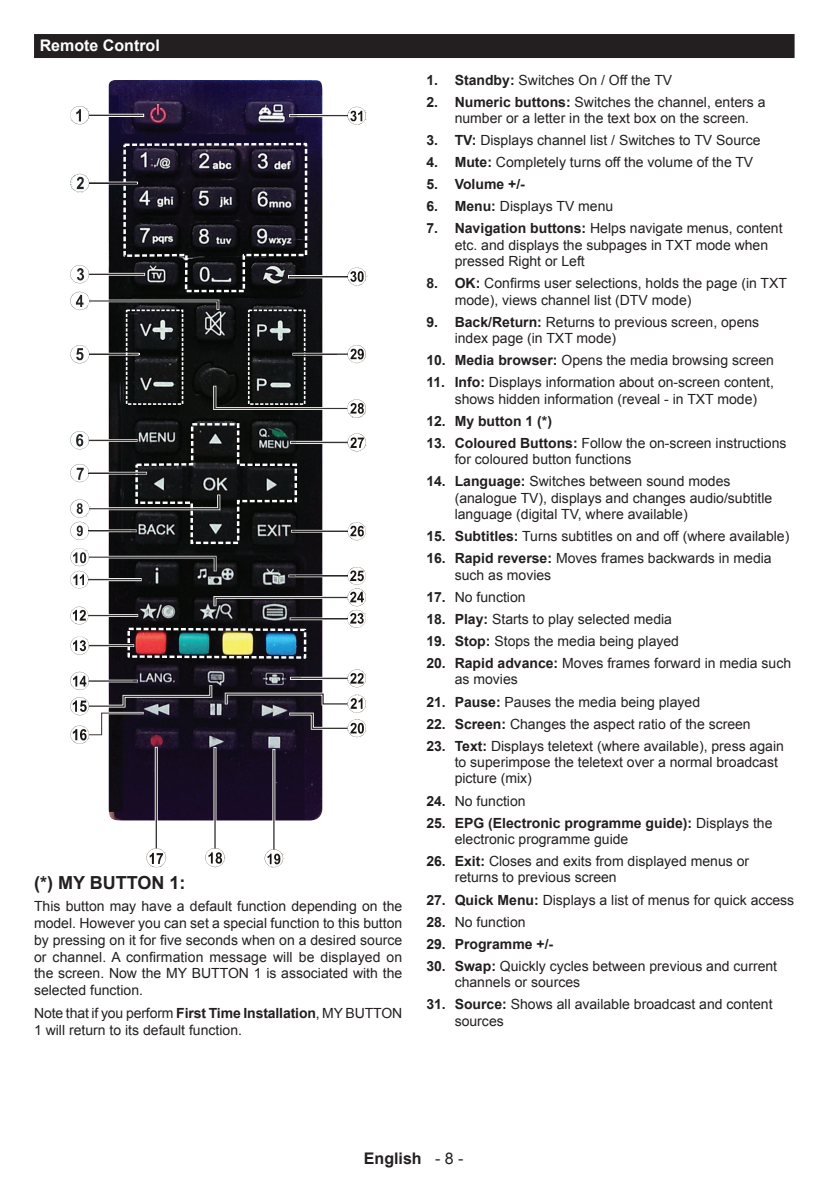
<style>
.page{position:relative;width:840px;height:1191px;background:#fff}
.page>*{position:absolute;margin:0;border:0;box-sizing:border-box;transform-origin:0 0}
.t1{font:700 18px "Arial";color:#231f20}
.t2{font:700 16px "Arial";color:#fff}
.t3{font:700 16px "Arial";color:#231f20}
.t4{font:14px/16.4px "Arial";color:#231f20}
.t5{font:700 14px "Arial";color:#231f20}
.s1{font-weight:700}
.s2{font-weight:400}
</style>
<div class="page">
<div style="left:34px;top:34px;width:760px;height:24px;background:#231f20"></div>
<img style="left:109px;top:80px;width:213px;height:740px">
<svg style="left:70px;top:345px;width:69px;height:18px"></svg>
<svg style="left:146px;top:848px;width:20px;height:19px"></svg>
<svg style="left:264px;top:849px;width:19px;height:18px"></svg>
<svg style="left:70px;top:142px;width:296px;height:168px"></svg>
<svg style="left:70px;top:672px;width:144px;height:71px"></svg>
<hr style="left:155px;top:747px;width:3px;height:101px;background:#fff">
<hr style="left:155px;top:747px;width:2px;height:101px;background:#373330">
<hr style="left:213px;top:747px;width:3px;height:101px;background:#fff">
<hr style="left:214px;top:748px;width:1px;height:100px;background:#373330">
<hr style="left:272px;top:749px;width:3px;height:99px;background:#fff">
<hr style="left:273px;top:750px;width:1px;height:99px;background:#373330">
<svg style="left:205px;top:848px;width:20px;height:19px"></svg>
<svg style="left:70px;top:106px;width:74px;height:18px"></svg>
<svg style="left:223px;top:669px;width:143px;height:68px"></svg>
<svg style="left:289px;top:107px;width:77px;height:17px"></svg>
<div style="left:126px;top:309px;width:57px;height:96px;border:2px dashed #fff"></div>
<div style="left:248px;top:309px;width:57px;height:96px;border:2px dashed #fff"></div>
<svg style="left:70px;top:386px;width:296px;height:274px"></svg>
<svg style="left:292px;top:345px;width:74px;height:18px"></svg>
<p class="t2" style="left:40px;top:35px;width:122px">Remote Control</p>
<p class="t1" style="left:34px;top:870px;width:153px">(*) MY BUTTON 1:</p>
<p class="t4" style="left:34px;top:898px;width:369px;text-align:justify">This button may have a default function depending on the model. However you can set a special function to this button by pressing on it for five seconds when on a desired source or channel. A confirmation message will be displayed on the screen. Now the MY BUTTON 1 is associated with the selected function.</p>
<p class="t4" style="left:34px;top:1004px;width:369px">Note that if you perform <span class="s1">First Time Installation</span>, MY BUTTON<br>1 will return to its default function.</p>
<p class="t4" style="left:426px;top:72px;width:247px"><span class="s1">1. Standby:</span> Switches On / Off the TV</p>
<p class="t4" style="left:454px;top:94px;width:312px;text-indent:-28px"><span class="s1">2. Numeric buttons:</span> Switches the channel, enters a number or a letter in the text box on the screen.</p>
<p class="t4" style="left:426px;top:132px;width:335px"><span class="s1">3. TV:</span> Displays channel list / Switches to TV Source</p>
<p class="t4" style="left:426px;top:154px;width:328px"><span class="s1">4. Mute:</span> Completely turns off the volume of the TV</p>
<p class="t5" style="left:426px;top:175px;width:100px">5. Volume +/-</p>
<p class="t4" style="left:426px;top:198px;width:188px"><span class="s1">6. Menu:</span> Displays TV menu</p>
<p class="t4" style="left:454px;top:220px;width:329px;text-indent:-28px"><span class="s1">7. Navigation buttons:</span> Helps navigate menus, content etc. and displays the subpages in TXT mode when pressed Right or Left</p>
<p class="t4" style="left:454px;top:275px;width:333px;text-indent:-28px"><span class="s1">8. OK:</span> Confirms user selections, holds the page (in TXT mode), views channel list (DTV mode)</p>
<p class="t4" style="left:454px;top:314px;width:306px;text-indent:-28px"><span class="s1">9. Back/Return:</span> Returns to previous screen, opens index page (in TXT mode)</p>
<p class="t4" style="left:426px;top:352px;width:349px"><span class="s1">10. Media browser:</span> Opens the media browsing screen</p>
<p class="t4" style="left:454px;top:374px;width:321px;text-indent:-28px"><span class="s1">11. Info:</span> Displays information about on-screen content, shows hidden information (reveal - in TXT mode)</p>
<p class="t5" style="left:426px;top:411px;width:127px">12. My button 1 (*)</p>
<p class="t4" style="left:454px;top:435px;width:333px;text-indent:-28px"><span class="s1">13. Coloured Buttons:</span> Follow the on-screen instructions for coloured button functions</p>
<p class="t4" style="left:454px;top:473px;width:319px;text-indent:-28px"><span class="s1">14. Language:</span> Switches between sound modes (analogue TV), displays and changes audio/subtitle language (digital TV, where available)</p>
<p class="t4" style="left:426px;top:528px;width:364px"><span class="s1">15. Subtitles:</span> Turns subtitles on and off (where available)</p>
<p class="t4" style="left:454px;top:550px;width:318px;text-indent:-28px"><span class="s1">16. Rapid reverse:</span> Moves frames backwards in media such as movies</p>
<p class="t4" style="left:426px;top:589px;width:101px"><span class="s1">17.</span> No function</p>
<p class="t4" style="left:426px;top:611px;width:247px"><span class="s1">18. Play:</span> Starts to play selected media</p>
<p class="t4" style="left:426px;top:633px;width:254px"><span class="s1">19. Stop:</span> Stops the media being played</p>
<p class="t4" style="left:454px;top:655px;width:338px;text-indent:-28px"><span class="s1">20. Rapid advance:</span> Moves frames forward in media such as movies</p>
<p class="t4" style="left:426px;top:693px;width:275px"><span class="s1">21. Pause:</span> Pauses the media being played</p>
<p class="t4" style="left:426px;top:715px;width:326px"><span class="s1">22. Screen:</span> Changes the aspect ratio of the screen</p>
<p class="t4" style="left:454px;top:737px;width:330px;text-indent:-28px"><span class="s1">23. Text:</span> Displays teletext (where available), press again to superimpose the teletext over a normal broadcast picture (mix)</p>
<p class="t4" style="left:426px;top:792px;width:101px"><span class="s1">24.</span> No function</p>
<p class="t4" style="left:454px;top:814px;width:319px;text-indent:-28px"><span class="s1">25. EPG (Electronic programme guide):</span> Displays the electronic programme guide</p>
<p class="t4" style="left:454px;top:853px;width:296px;text-indent:-28px"><span class="s1">26. Exit:</span> Closes and exits from displayed menus or returns to previous screen</p>
<p class="t4" style="left:426px;top:891px;width:369px"><span class="s1">27. Quick Menu:</span> Displays a list of menus for quick access</p>
<p class="t4" style="left:426px;top:913px;width:101px"><span class="s1">28.</span> No function</p>
<p class="t5" style="left:426px;top:934px;width:128px">29. Programme +/-</p>
<p class="t4" style="left:454px;top:957px;width:324px;text-indent:-28px"><span class="s1">30. Swap:</span> Quickly cycles between previous and current channels or sources</p>
<p class="t4" style="left:454px;top:996px;width:319px;text-indent:-28px"><span class="s1">31. Source:</span> Shows all available broadcast and content sources</p>
<p class="t3" style="left:363px;top:1148px;width:101px">English <span class="s2">- 8 -</span></p>
</div>
